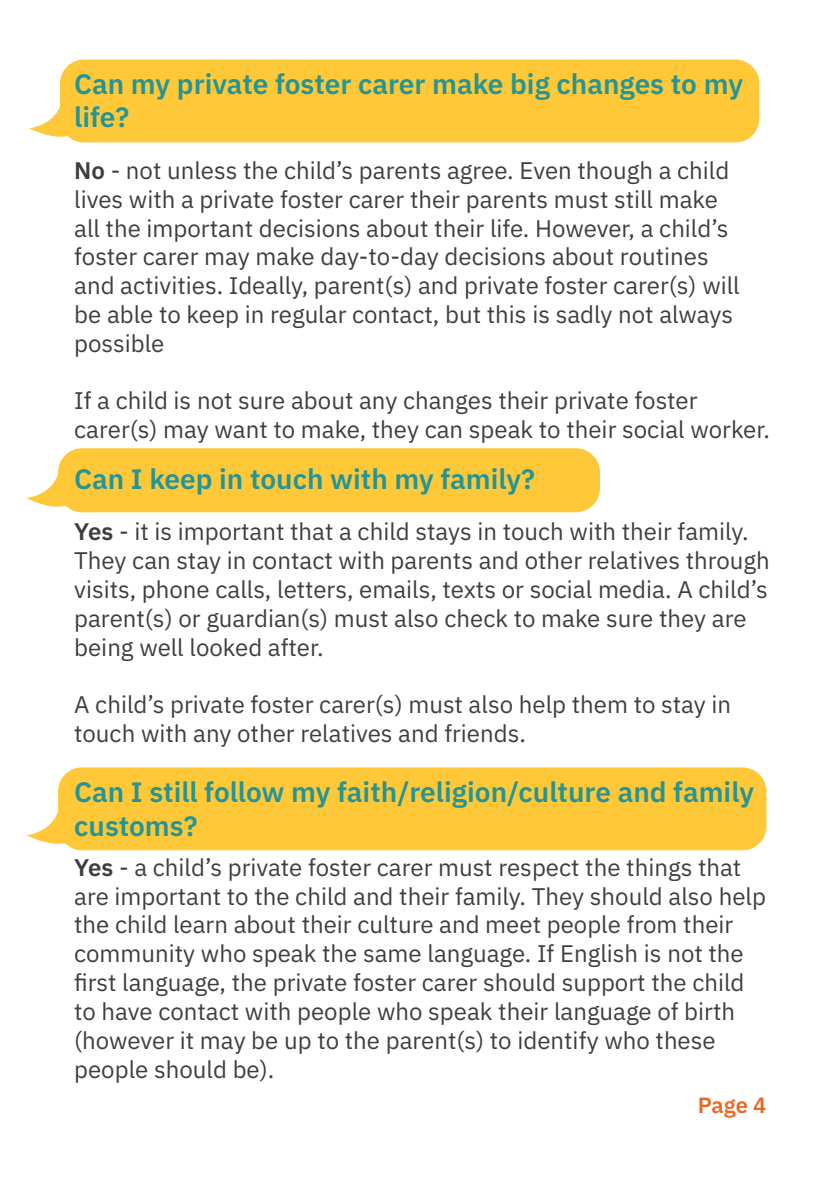
<style>
.page{position:relative;width:840px;height:1191px;background:#fff}
.page>*{position:absolute;margin:0;border:0;box-sizing:border-box;transform-origin:0 0}
.t1{font:600 28px/33.6px "IBM Plex Sans";color:#249496}
.t2{font:24px/28.8px "IBM Plex Sans";color:#3e3e3f}
.t3{font:600 22px "IBM Plex Sans";color:#e86924}
.s1{font-weight:600}
</style>
<div class="page">
<svg style="left:26px;top:812px;width:55px;height:39px"></svg>
<svg style="left:26px;top:475px;width:55px;height:38px"></svg>
<svg style="left:29px;top:107px;width:55px;height:36px"></svg>
<div style="left:58px;top:767px;width:708px;height:83px;background:#ffc838;border-radius:24px"></div>
<div style="left:58px;top:448px;width:541px;height:64px;background:#ffc838;border-radius:24px"></div>
<div style="left:60px;top:60px;width:699px;height:82px;background:#ffc838;border-radius:24px"></div>
<p class="t1" style="left:74px;top:65px;width:670px">Can my private foster carer make big changes to my life?</p>
<p class="t2" style="left:74px;top:154px;width:666px"><span class="s1">No</span> - not unless the child’s parents agree. Even though a child lives with a private foster carer their parents must still make all the important decisions about their life. However, a child’s foster carer may make day-to-day decisions about routines and activities. Ideally, parent(s) and private foster carer(s) will be able to keep in regular contact, but this is sadly not always possible</p>
<p class="t2" style="left:74px;top:384px;width:696px">If a child is not sure about any changes their private foster carer(s) may want to make, they can speak to their social worker.</p>
<p class="t1" style="left:74px;top:460px;width:462px">Can I keep in touch with my family?</p>
<p class="t2" style="left:74px;top:515px;width:696px"><span class="s1">Yes</span> - it is important that a child stays in touch with their family.<br>They can stay in contact with parents and other relatives through visits, phone calls, letters, emails, texts or social media. A child’s parent(s) or guardian(s) must also check to make sure they are being well looked after.</p>
<p class="t2" style="left:74px;top:688px;width:658px">A child’s private foster carer(s) must also help them to stay in touch with any other relatives and friends.</p>
<p class="t1" style="left:74px;top:773px;width:681px">Can I still follow my faith/religion/culture and family customs?</p>
<p class="t2" style="left:74px;top:851px;width:693px"><span class="s1">Yes</span> - a child’s private foster carer must respect the things that are important to the child and their family. They should also help the child learn about their culture and meet people from their community who speak the same language. If English is not the first language, the private foster carer should support the child to have contact with people who speak their language of birth (however it may be up to the parent(s) to identify who these people should be).</p>
<p class="t3" style="left:697px;top:1087px;width:70px">Page 4</p>
</div>
